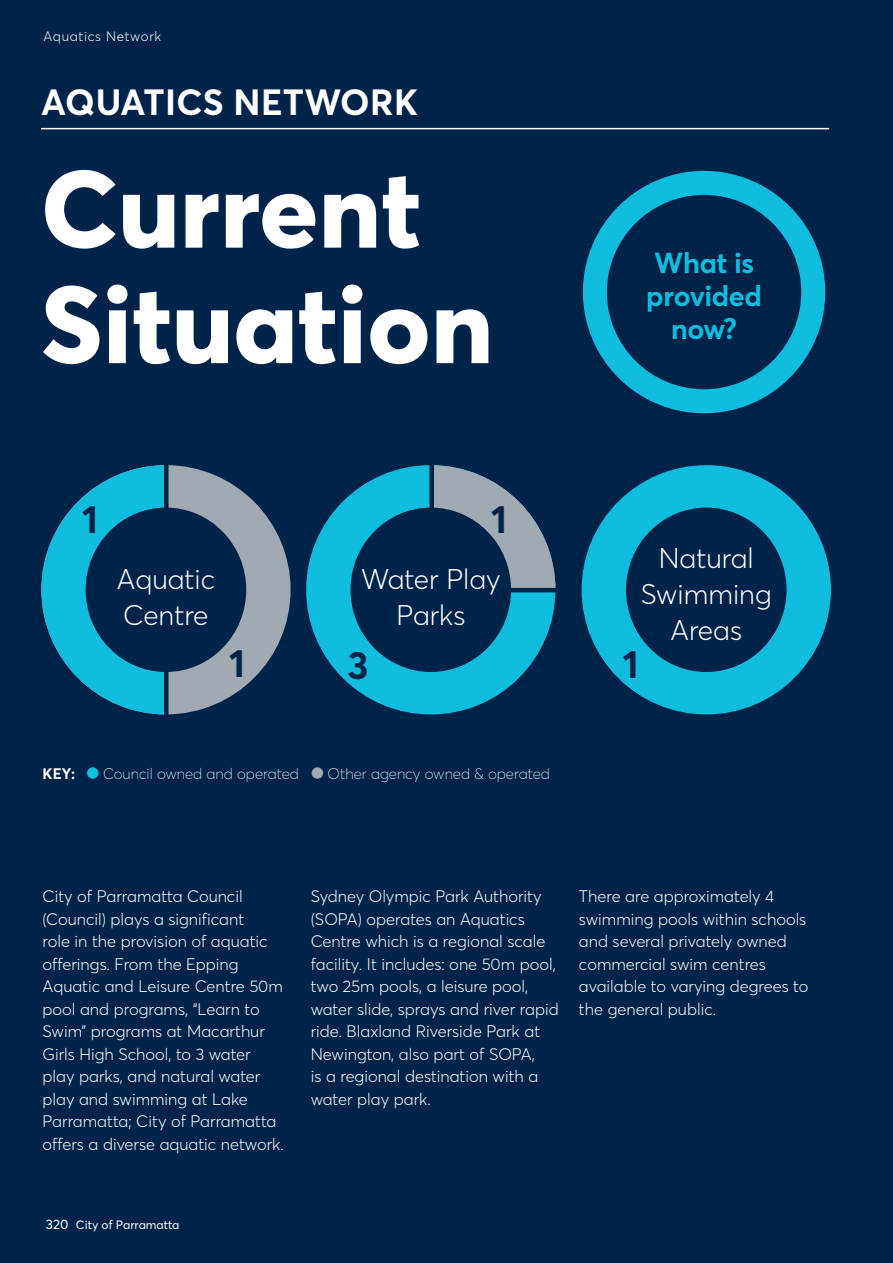
<style>
.page{position:relative;width:893px;height:1263px;background:#002349}
.page>*{position:absolute;margin:0;border:0;box-sizing:border-box;transform-origin:0 0}
._72_header_1_wht_tit{font:800 108px/115.5px "Parramatta";color:#fff}
.t1{font:700 39px "Parramatta";color:#002349}
.t2{font:700 36px "Parramatta";letter-spacing:.01em;color:#fff}
.h2_45pt_wht{font:700 28.5px/33px "Parramatta";letter-spacing:-.01em;color:#11bddf;text-align:center}
.t3{font:300 28.05px/35.5px "Parramatta";color:#fff;text-align:center}
.Body_Copy_wht{font:300 16.5px/22.5px "Parramatta";color:#fff}
.t4{font:100 15.15px "Parramatta";color:#fff}
.t5{font:700 15.15px "Parramatta";color:#fff}
.t6{font:300 13.5px "Parramatta";letter-spacing:.05em;color:#fff}
.t7{font:12px "Parramatta";color:#fff}
.s1{font-size:13.5px}
</style>
<div class="page">
<div style="left:582px;top:465px;width:249px;height:249px;background:#11bddf;border-radius:50%"></div>
<div style="left:41px;top:465px;width:250px;height:249px;background:#9faab2;border-radius:50%"></div>
<svg style="left:41px;top:465px;width:123px;height:249px"></svg>
<div style="left:86px;top:508px;width:160px;height:164px;background:#002349;border-radius:50%"></div>
<div style="left:626px;top:508px;width:160px;height:164px;background:#002349;border-radius:50%"></div>
<hr style="left:41px;top:128px;width:788px;height:1px;background:#fff">
<div style="left:306px;top:465px;width:249px;height:249px;background:#11bddf;border-radius:50%"></div>
<svg style="left:434px;top:465px;width:121px;height:123px"></svg>
<div style="left:350px;top:508px;width:161px;height:164px;background:#002349;border-radius:50%"></div>
<div style="left:164px;top:450px;width:5px;height:292px;background:#002349"></div>
<div style="left:429px;top:450px;width:5px;height:106px;background:#002349"></div>
<hr style="left:460px;top:588px;width:107px;height:4px;background:#002349">
<div style="left:583px;top:171px;width:242px;height:242px;border:24px solid #11bddf;border-radius:50%"></div>
<p class="t6" style="left:43px;top:27px;width:120px">Aquatics Network</p>
<p class="t2" style="left:41px;top:77px;width:378px">AQUATICS NETWORK</p>
<p class="_72_header_1_wht_tit" style="left:41px;top:146px;width:454px">Current<br>Situation</p>
<p class="t1" style="left:82px;top:492px;width:17px">1</p>
<p class="t1" style="left:491px;top:492px;width:17px">1</p>
<p class="t3" style="left:117px;top:561px;width:100px;text-align:left">Aquatic<br>Centre</p>
<p class="t3" style="left:361px;top:561px;width:141px">Water Play<br>Parks</p>
<p class="t1" style="left:229px;top:636px;width:17px">1</p>
<p class="t1" style="left:348px;top:637px;width:23px">3</p>
<p class="t5" style="left:43px;top:762px;width:34px">KEY:</p>
<p class="t4" style="left:103px;top:763px;width:197px">Council owned and operated</p>
<p class="t4" style="left:328px;top:763px;width:224px">Other agency owned &amp; operated</p>
<p class="h2_45pt_wht" style="left:646px;top:245px;width:117px">What is provided now?</p>
<p class="t3" style="left:641px;top:540px;width:132px">Natural<br>Swimming<br>Areas</p>
<p class="t1" style="left:623px;top:637px;width:17px">1</p>
<p class="Body_Copy_wht" style="left:43px;top:884px;width:243px">City of Parramatta Council (Council) plays a significant<br>role in the provision of aquatic offerings. From the Epping<br>Aquatic and Leisure Centre 50m pool and programs, “Learn to<br>Swim” programs at Macarthur<br>Girls High School, to 3 water play parks, and natural water play and swimming at Lake<br>Parramatta; City of Parramatta offers a diverse aquatic network.</p>
<p class="Body_Copy_wht" style="left:311px;top:884px;width:249px">Sydney Olympic Park Authority (SOPA) operates an Aquatics<br>Centre which is a regional scale facility. It includes: one 50m pool, two 25m pools, a leisure pool, water slide, sprays and river rapid ride. Blaxland Riverside Park at<br>Newington, also part of SOPA,<br>is a regional destination with a water play park.</p>
<p class="Body_Copy_wht" style="left:579px;top:884px;width:231px">There are approximately 4 swimming pools within schools and several privately owned commercial swim centres available to varying degrees to the general public.</p>
<p class="t7" style="left:46px;top:1216px;width:135px"><span class="s1">320</span> City of Parramatta</p>
</div>
